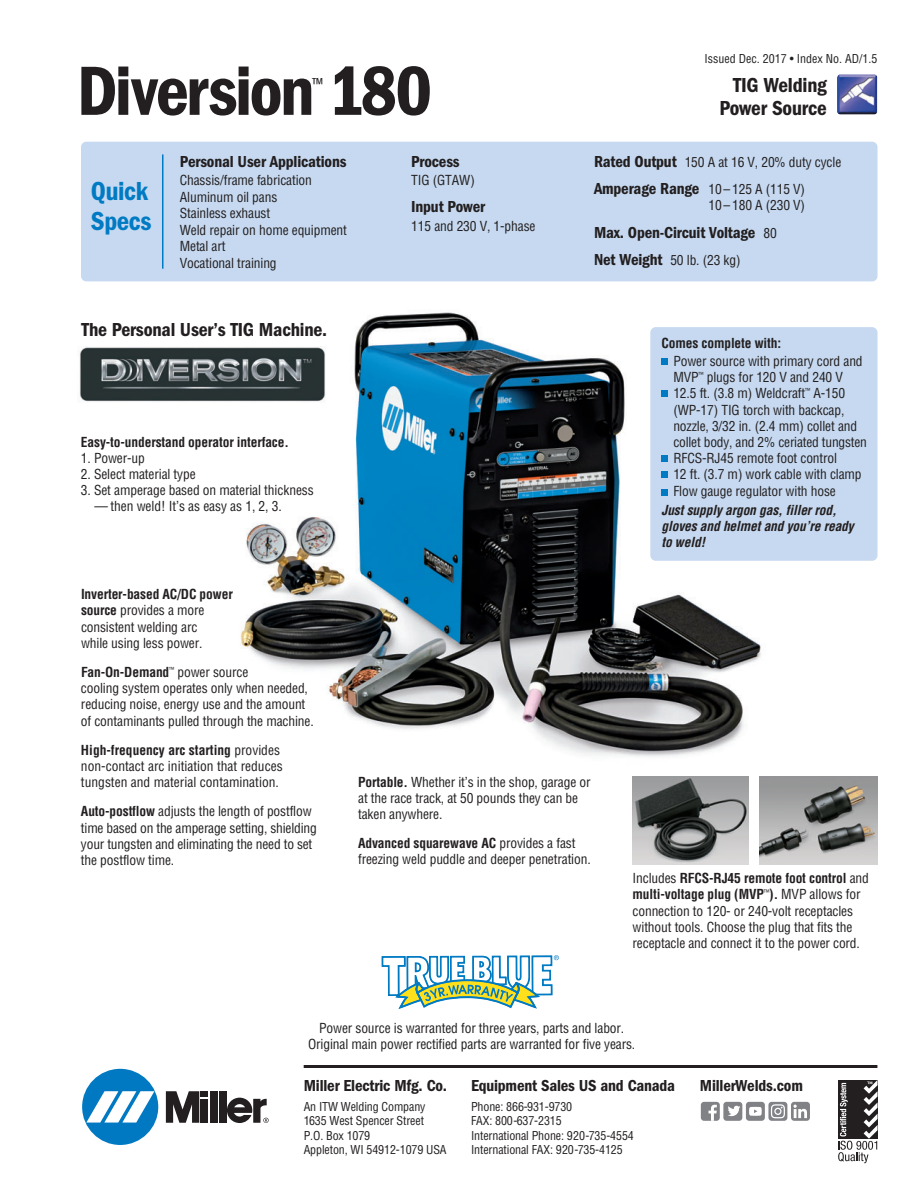
<style>
.page{position:relative;width:918px;height:1188px;background:#fff}
.page>*{position:absolute;margin:0;border:0;box-sizing:border-box;transform-origin:0 0}
.t1{font:72px "ITC Franklin Gothic Std Dm Cd";letter-spacing:-.035em;color:#231f20}
.t2{font:27px/30px "ITC Franklin Gothic Std Dm Cd";letter-spacing:-.015em;color:#007bc3}
.t3{font:21px/22.5px "ITC Franklin Gothic Std Dm Cd";letter-spacing:-.01em;color:#231f20;text-align:right}
.t4{font:19.5px "ITC Franklin Gothic Std Dm Cd";letter-spacing:-.01em;color:#231f20}
.t5{font:16.5px "ITC Franklin Gothic Std Dm Cd";letter-spacing:-.01em;color:#231f20}
.t6{font:condensed 16.5px "ITC Franklin Gothic Std";color:#231f20}
.t7{font:condensed 13.5px/16.2px "Helvetica";letter-spacing:-.01em;color:#231f20}
.t8{font:italic 700 condensed 13.5px/16.2px "Helvetica";color:#231f20}
.t9{font:700 condensed 13.5px "Helvetica";letter-spacing:-.01em;color:#231f20}
.t10{font:condensed 12px/14.4px "Helvetica";letter-spacing:-.01em;color:#231f20}
.s1{font-family:"ITC Franklin Gothic Std Dm Cd";font-stretch:normal;font-size:16.5px}
.s2{font-family:"Helvetica";font-stretch:condensed;font-size:13.5px}
.s3{font-weight:700}
</style>
<div class="page">
<img style="left:240px;top:312px;width:521px;height:445px">
<img style="left:79px;top:347px;width:248px;height:55px">
<svg style="left:381px;top:955px;width:178px;height:54px"></svg>
<img style="left:837px;top:74px;width:40px;height:41px">
<div style="left:81px;top:142px;width:797px;height:139px;background:#c6d9f0;border-radius:5px"></div>
<div style="left:650px;top:327px;width:227px;height:234px;background:#c6d9f0;border-radius:5px"></div>
<div style="left:662px;top:358px;width:6px;height:7px;background:#007bc3"></div>
<div style="left:662px;top:390px;width:6px;height:7px;background:#007bc3"></div>
<div style="left:662px;top:455px;width:6px;height:7px;background:#007bc3"></div>
<div style="left:662px;top:471px;width:6px;height:7px;background:#007bc3"></div>
<div style="left:662px;top:489px;width:6px;height:7px;background:#007bc3"></div>
<img style="left:633px;top:777px;width:115px;height:87px">
<img style="left:759px;top:777px;width:118px;height:87px">
<div style="left:82px;top:1069px;width:76px;height:76px;background:#0079c2;border-radius:50%"></div>
<svg style="left:86px;top:1091px;width:68px;height:32px"></svg>
<div style="left:210px;top:1091px;width:7px;height:32px;background:#231f20"></div>
<div style="left:219px;top:1091px;width:7px;height:32px;background:#231f20"></div>
<div style="left:201px;top:1091px;width:7px;height:6px;background:#231f20"></div>
<div style="left:201px;top:1099px;width:7px;height:24px;background:#231f20"></div>
<svg style="left:166px;top:1091px;width:33px;height:32px"></svg>
<svg style="left:227px;top:1098px;width:42px;height:25px"></svg>
<hr style="left:162px;top:154px;width:2px;height:115px;background:#007bc3">
<hr style="left:304px;top:1065px;width:573px;height:3px;background:#231f20">
<svg style="left:838px;top:1080px;width:40px;height:83px"></svg>
<div style="left:791px;top:1102px;width:19px;height:19px;background:#808285;border-radius:3px"></div>
<svg style="left:793px;top:1105px;width:14px;height:13px"></svg>
<div style="left:723px;top:1102px;width:19px;height:19px;background:#808285;border-radius:3px"></div>
<svg style="left:728px;top:1106px;width:12px;height:10px"></svg>
<div style="left:746px;top:1102px;width:19px;height:19px;background:#808285;border-radius:3px"></div>
<svg style="left:749px;top:1107px;width:13px;height:9px"></svg>
<div style="left:701px;top:1102px;width:19px;height:19px;background:#808285;border-radius:3px"></div>
<svg style="left:708px;top:1105px;width:9px;height:16px"></svg>
<div style="left:768px;top:1102px;width:19px;height:19px;background:#808285;border-radius:3px"></div>
<svg style="left:771px;top:1104px;width:14px;height:14px"></svg>
<h1 class="t1" style="left:77px;top:67px;width:357px">Diversion 180</h1>
<p class="t6" style="left:312px;top:74px;width:13px">™</p>
<h2 class="t2" style="left:91px;top:178px;width:62px">Quick<br>Specs</h2>
<p class="t5" style="left:180px;top:156px;width:168px">Personal User Applications</p>
<p class="t7" style="left:180px;top:173px;width:169px">Chassis/frame fabrication<br>Aluminum oil pans<br>Stainless exhaust<br>Weld repair on home equipment<br>Metal art<br>Vocational training</p>
<h3 class="t4" style="left:82px;top:324px;width:247px">The Personal User’s TIG Machine.</h3>
<p class="t9" style="left:81px;top:436px;width:209px">Easy-to-understand operator interface.</p>
<p class="t7" style="left:81px;top:451px;width:65px">1. Power-up</p>
<p class="t7" style="left:81px;top:467px;width:116px">2. Select material type</p>
<p class="t7" style="left:81px;top:483px;width:234px">3. Set amperage based on material thickness</p>
<p class="t7" style="left:94px;top:499px;width:189px">— then weld! It’s as easy as 1, 2, 3.</p>
<p class="t5" style="left:411px;top:156px;width:50px">Process</p>
<p class="t7" style="left:411px;top:173px;width:65px">TIG (GTAW)</p>
<p class="t5" style="left:411px;top:201px;width:75px">Input Power</p>
<p class="t7" style="left:411px;top:219px;width:126px">115 and 230 V, 1-phase</p>
<p class="t10" style="left:705px;top:52px;width:174px">Issued Dec. 2017 • Index No. AD/1.5</p>
<h3 class="t3" style="left:719px;top:76px;width:109px">TIG Welding<br>Power Source</h3>
<p class="t7" style="left:594px;top:155px;width:249px"><span class="s1">Rated Output</span> 150 A at 16 V, 20% duty cycle</p>
<p class="t5" style="left:594px;top:183px;width:213px">Amperage Range <span class="s2">10 – 125 A (115 V)</span></p>
<p class="t7" style="left:708px;top:198px;width:98px">10 – 180 A (230 V)</p>
<p class="t5" style="left:594px;top:227px;width:184px">Max. Open-Circuit Voltage <span class="s2">80</span></p>
<p class="t7" style="left:594px;top:253px;width:148px"><span class="s1">Net Weight</span> 50 lb. (23 kg)</p>
<p class="t9" style="left:662px;top:338px;width:121px">Comes complete with:</p>
<p class="t7" style="left:673px;top:354px;width:195px">Power source with primary cord and<br>MVP<sup>™</sup> plugs for 120 V and 240 V<br>12.5 ft. (3.8 m) Weldcraft<sup>™</sup> A-150 (WP-17) TIG torch with backcap, nozzle, 3/32 in. (2.4 mm) collet and collet body, and 2% ceriated tungsten<br>RFCS-RJ45 remote foot control<br>12 ft. (3.7 m) work cable with clamp<br>Flow gauge regulator with hose</p>
<p class="t8" style="left:662px;top:503px;width:194px">Justsupply argon gas,fillerrod, gloves and helmetand you’re ready to weld!</p>
<p class="t7" style="left:81px;top:587px;width:153px"><span class="s3">Inverter-based AC/DC power source</span> provides a more consistent welding arc<br>while using less power.</p>
<p class="t7" style="left:81px;top:665px;width:234px"><span class="s3">Fan-On-Demand</span><sup>™</sup> power source<br>cooling system operates only when needed, reducing noise, energy use and the amount of contaminants pulled through the machine.</p>
<p class="t7" style="left:81px;top:743px;width:203px"><span class="s3">High-frequency arc starting</span> provides non-contact arc initiation that reduces tungsten and material contamination.</p>
<p class="t7" style="left:81px;top:804px;width:237px"><span class="s3">Auto-postflow</span> adjusts the length of postflow time based on the amperage setting, shielding your tungsten and eliminating the need to set the postflow time.</p>
<p class="t7" style="left:358px;top:775px;width:234px"><span class="s3">Portable.</span> Whether it’s in the shop, garage or at the race track, at 50 pounds they can be taken anywhere.</p>
<p class="t7" style="left:358px;top:836px;width:234px"><span class="s3">Advanced squarewave AC</span> provides a fast freezing weld puddle and deeper penetration.</p>
<p class="t7" style="left:633px;top:871px;width:238px">Includes <span class="s3">RFCS-RJ45 remote foot control</span> and <span class="s3">multi-voltage plug (MVP</span><sup>™</sup><span class="s3">).</span> MVP allows for connection to 120- or 240-volt receptacles without tools. Choose the plug that fits the receptacle and connect it to the power cord.</p>
<p class="t7" style="left:308px;top:1021px;width:329px;text-align:center">Power source is warranted for three years, parts and labor.<br>Original main power rectified parts are warranted for five years.</p>
<p class="t5" style="left:304px;top:1080px;width:145px">Miller Electric Mfg. Co.</p>
<p class="t10" style="left:304px;top:1100px;width:144px">An ITW Welding Company<br>1635 West Spencer Street<br>P.O. Box 1079<br>Appleton, WI 54912-1079 USA</p>
<p class="t5" style="left:471px;top:1080px;width:206px">Equipment Sales US and Canada</p>
<p class="t5" style="left:700px;top:1080px;width:105px">MillerWelds.com</p>
<p class="t10" style="left:471px;top:1100px;width:164px">Phone: 866-931-9730<br>FAX: 800-637-2315<br>International Phone: 920-735-4554<br>International FAX: 920-735-4125</p>
</div>
